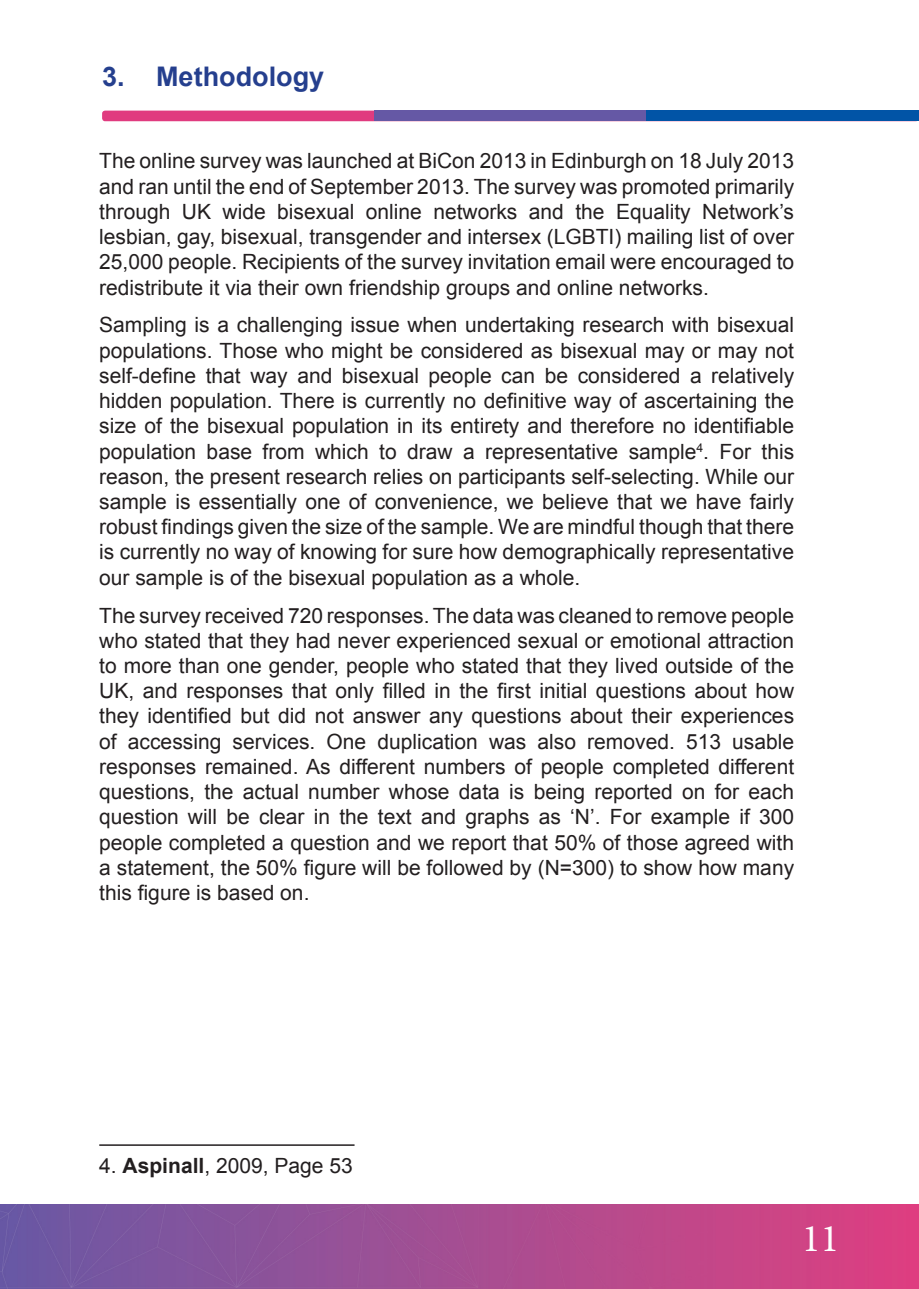
<style>
.page{position:relative;width:919px;height:1289px;background:#fff}
.page>*{position:absolute;margin:0;border:0;box-sizing:border-box;transform-origin:0 0}
.t1{font:39.3px "Minion Pro";color:#fff}
.t2{font:700 27px "Arial";color:#253f8e}
.bold{font:21px/25.2px "Arial";color:#231f20;text-align:justify}
.s1{font-weight:700}
</style>
<div class="page">
<img style="left:0;top:1204px;width:918px;height:84px">
<div style="left:102px;top:111px;width:816px;height:10px;background:#e03b7f;border-radius:3px"></div>
<div style="left:374px;top:111px;width:544px;height:10px;background:#6558a5"></div>
<div style="left:646px;top:111px;width:272px;height:10px;background:#0154a6"></div>
<hr style="left:99px;top:1144px;width:255px;height:1px;background:#231f20">
<p class="t2" style="left:102px;top:59px;width:223px">3. Methodology</p>
<p class="bold" style="left:99px;top:149px;width:696px">The online survey was launched at BiCon 2013 in Edinburgh on 18 July 2013 and ran until the end of September 2013. The survey was promoted primarily through UK wide bisexual online networks and the Equality Network’s lesbian, gay, bisexual, transgender and intersex (LGBTI) mailing list of over 25,000 people. Recipients of the survey invitation email were encouraged to redistribute it via their own friendship groups and online networks.</p>
<p class="bold" style="left:99px;top:313px;width:696px">Sampling is a challenging issue when undertaking research with bisexual populations. Those who might be considered as bisexual may or may not self-define that way and bisexual people can be considered a relatively hidden population. There is currently no definitive way of ascertaining the size of the bisexual population in its entirety and therefore no identifiable population base from which to draw a representative sample<sup>4</sup>. For this reason, the present research relies on participants self-selecting. While our sample is essentially one of convenience, we believe that we have fairly robust findings given the size of the sample. We are mindful though that there is currently no way of knowing for sure how demographically representative our sample is of the bisexual population as a whole.</p>
<p class="bold" style="left:99px;top:603px;width:696px">The survey received 720 responses. The data was cleaned to remove people who stated that they had never experienced sexual or emotional attraction to more than one gender, people who stated that they lived outside of the UK, and responses that only filled in the first initial questions about how they identified but did not answer any questions about their experiences of accessing services. One duplication was also removed. 513 usable responses remained. As different numbers of people completed different questions, the actual number whose data is being reported on for each question will be clear in the text and graphs as ‘N’. For example if 300 people completed a question and we report that 50% of those agreed with a statement, the 50% figure will be followed by (N=300) to show how many this figure is based on.</p>
<p class="bold" style="left:99px;top:1153px;width:255px">4. <span class="s1">Aspinall</span>, 2009, Page 53</p>
<h1 class="t1" style="left:801px;top:1211px;width:39px">11</h1>
</div>
